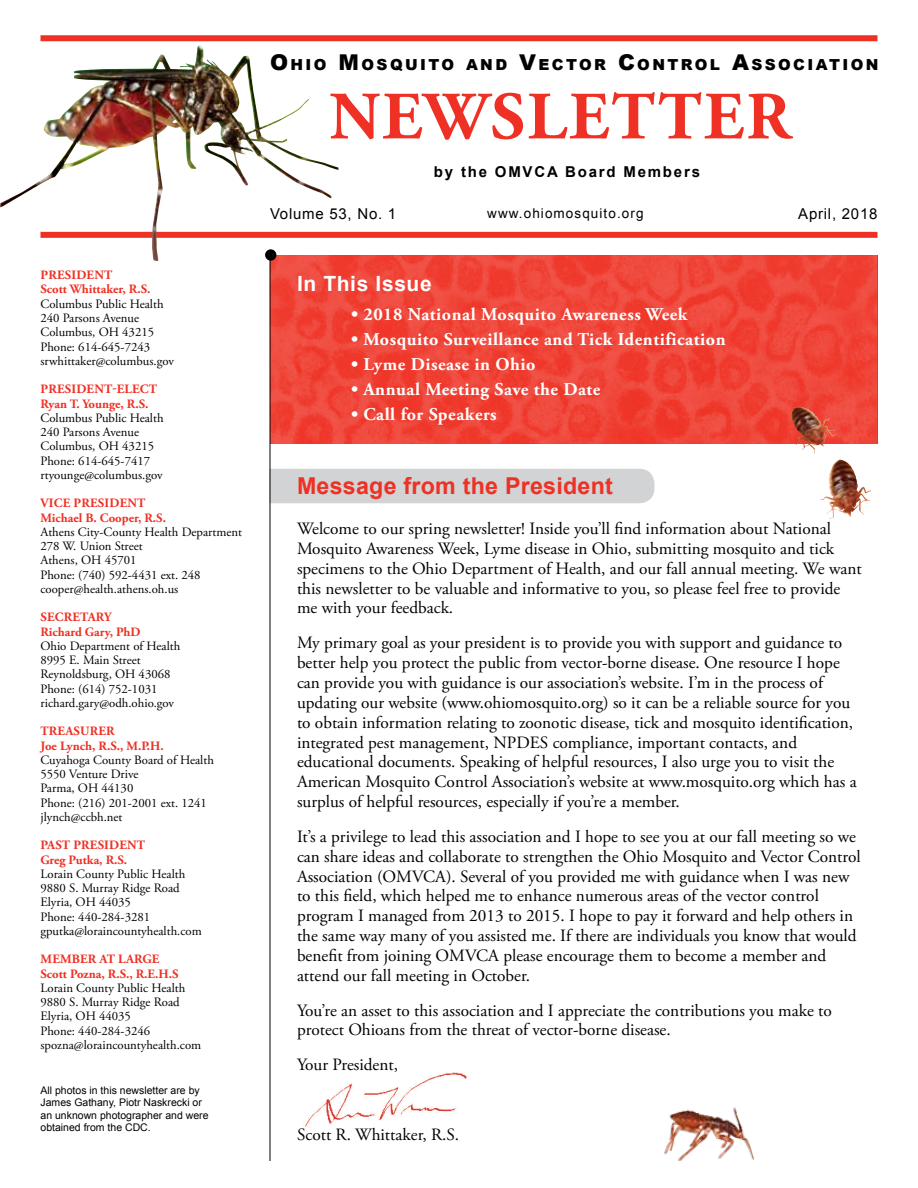
<style>
.page{position:relative;width:918px;height:1188px;background:#fff}
.page>*{position:absolute;margin:0;border:0;box-sizing:border-box;transform-origin:0 0}
.t1{font:700 67.5px "Adobe Garamond Pro";letter-spacing:.035em;color:#ee3124}
.t2{font:700 23.25px "Arial";letter-spacing:.01em;color:#ee3124}
.t3{font:700 21px "Arial";letter-spacing:.03em;color:#fff}
.t4{font:700 18px "Adobe Garamond Pro";letter-spacing:.03em;color:#fff}
.t5{font:17.25px/19.8px "Adobe Garamond Pro";color:#000}
.t6{font:900 15.15px "Arial";letter-spacing:.155em;color:#000}
.t7{font:15px "Arial";letter-spacing:.05em;color:#000}
.t8{font:700 15px "Arial";letter-spacing:.12em;color:#000}
.t9{font:13.5px "Arial";letter-spacing:.08em;color:#000}
.t10{font:12.75px/14.2px "Adobe Garamond Pro";color:#000}
.t11{font:700 12.75px/14.2px "Adobe Garamond Pro";color:#ee3124}
.t12{font:10.5px/12.6px "Arial";color:#000}
.s1{font-size:21.75px}
</style>
<div class="page">
<img style="left:304px;top:1072px;width:163px;height:55px">
<img style="left:271px;top:255px;width:605px;height:189px">
<div style="left:40px;top:35px;width:838px;height:6px;background:#ee3124"></div>
<div style="left:40px;top:232px;width:838px;height:6px;background:#ee3124"></div>
<div style="left:265px;top:249px;width:11px;height:12px;background:#000;border-radius:50%"></div>
<div style="left:269px;top:469px;width:385px;height:34px;background:#d1d3d4"></div>
<hr style="left:270px;top:255px;width:1px;height:906px;background:#000">
<img style="left:0;top:49px;width:225px;height:212px">
<img style="left:664px;top:1107px;width:90px;height:54px">
<img style="left:792px;top:408px;width:45px;height:46px">
<img style="left:820px;top:460px;width:51px;height:59px">
<p class="t11" style="left:40px;top:268px;width:111px">PRESIDENT<br>Scott Whittaker, R.S.</p>
<p class="t10" style="left:40px;top:297px;width:135px">Columbus Public Health<br>240 Parsons Avenue<br>Columbus, OH 43215<br>Phone: 614-645-7243 srwhittaker@columbus.gov</p>
<p class="t11" style="left:40px;top:382px;width:118px">PRESIDENT-ELECT<br>Ryan T. Younge, R.S.</p>
<p class="t10" style="left:40px;top:411px;width:125px">Columbus Public Health<br>240 Parsons Avenue<br>Columbus, OH 43215<br>Phone: 614-645-7417 rtyounge@columbus.gov</p>
<p class="t11" style="left:40px;top:496px;width:127px">VICE PRESIDENT<br>Michael B. Cooper, R.S.</p>
<p class="t10" style="left:40px;top:525px;width:203px">Athens City-County Health Department<br>278 W. Union Street<br>Athens, OH 45701<br>Phone: (740) 592-4431 ext. 248 cooper@health.athens.oh.us</p>
<p class="t11" style="left:40px;top:610px;width:102px">SECRETARY<br>Richard Gary, PhD</p>
<p class="t10" style="left:40px;top:639px;width:141px">Ohio Department of Health<br>8995 E. Main Street<br>Reynoldsburg, OH 43068<br>Phone: (614) 752-1031 richard.gary@odh.ohio.gov</p>
<p class="t11" style="left:40px;top:724px;width:125px">TREASURER<br>Joe Lynch, R.S., M.P.H.</p>
<p class="t10" style="left:40px;top:753px;width:175px">Cuyahoga County Board of Health<br>5550 Venture Drive<br>Parma, OH 44130<br>Phone: (216) 201-2001 ext. 1241 jlynch@ccbh.net</p>
<p class="t11" style="left:40px;top:838px;width:106px">PAST PRESIDENT<br>Greg Putka, R.S.</p>
<p class="t10" style="left:40px;top:867px;width:163px">Lorain County Public Health<br>9880 S. Murray Ridge Road<br>Elyria, OH 44035<br>Phone: 440-284-3281 gputka@loraincountyhealth.com</p>
<p class="t11" style="left:40px;top:952px;width:140px">MEMBER AT LARGE<br>Scott Pozna, R.S., R.E.H.S</p>
<p class="t10" style="left:40px;top:981px;width:162px">Lorain County Public Health<br>9880 S. Murray Ridge Road<br>Elyria, OH 44035<br>Phone: 440-284-3246 spozna@loraincountyhealth.com</p>
<p class="t12" style="left:40px;top:1084px;width:170px">All photos in this newsletter are by<br>James Gathany, Piotr Naskrecki or an unknown photographer and were obtained from the CDC.</p>
<p class="t6" style="left:270px;top:53px;width:610px"><span class="s1">O</span>HIO <span class="s1">M</span>OSQUITO AND <span class="s1">V</span>ECTOR <span class="s1">C</span> ONTROL <span class="s1">A</span>SSOCIATION</p>
<h1 class="t1" style="left:329px;top:78px;width:463px">NEWSLETTER</h1>
<p class="t8" style="left:434px;top:162px;width:268px">by the OMVCA Board Members</p>
<p class="t7" style="left:270px;top:204px;width:128px">Volume 53, No. 1</p>
<p class="t9" style="left:487px;top:204px;width:158px">www.ohiomosquito.org</p>
<p class="t7" style="left:798px;top:204px;width:81px">April, 2018</p>
<p class="t3" style="left:297px;top:270px;width:136px">In This Issue</p>
<p class="t4" style="left:351px;top:303px;width:338px">• 2018 National Mosquito Awareness Week</p>
<p class="t4" style="left:351px;top:329px;width:376px">• Mosquito Surveillance and Tick Identification</p>
<p class="t4" style="left:351px;top:354px;width:186px">• Lyme Disease in Ohio</p>
<p class="t4" style="left:351px;top:379px;width:251px">• Annual Meeting Save the Date</p>
<p class="t4" style="left:351px;top:404px;width:147px">• Call for Speakers</p>
<h2 class="t2" style="left:297px;top:471px;width:317px">Message from the President</h2>
<p class="t5" style="left:297px;top:519px;width:566px">Welcome to our spring newsletter! Inside you’ll find information about National Mosquito Awareness Week, Lyme disease in Ohio, submitting mosquito and tick specimens to the Ohio Department of Health, and our fall annual meeting. We want this newsletter to be valuable and informative to you, so please feel free to provide me with your feedback.</p>
<p class="t5" style="left:297px;top:634px;width:561px">My primary goal as your president is to provide you with support and guidance to better help you protect the public from vector-borne disease. One resource I hope can provide you with guidance is our association’s website. I’m in the process of updating our website (www.ohiomosquito.org) so it can be a reliable source for you to obtain information relating to zoonotic disease, tick and mosquito identification, integrated pest management, NPDES compliance, important contacts, and educational documents. Speaking of helpful resources, I also urge you to visit the American Mosquito Control Association’s website at www.mosquito.org which has a surplus of helpful resources, especially if you’re a member.</p>
<p class="t5" style="left:297px;top:827px;width:565px">It’s a privilege to lead this association and I hope to see you at our fall meeting so we can share ideas and collaborate to strengthen the Ohio Mosquito and Vector Control Association (OMVCA). Several of you provided me with guidance when I was new to this field, which helped me to enhance numerous areas of the vector control program I managed from 2013 to 2015. I hope to pay it forward and help others in the same way many of you assisted me. If there are individuals you know that would benefit from joining OMVCA please encourage them to become a member and attend our fall meeting in October.</p>
<p class="t5" style="left:297px;top:1001px;width:536px">You’re an asset to this association and I appreciate the contributions you make to protect Ohioans from the threat of vector-borne disease.</p>
<p class="t5" style="left:297px;top:1056px;width:103px">Your President,</p>
<p class="t5" style="left:297px;top:1125px;width:164px">Scott R. Whittaker, R.S.</p>
</div>
